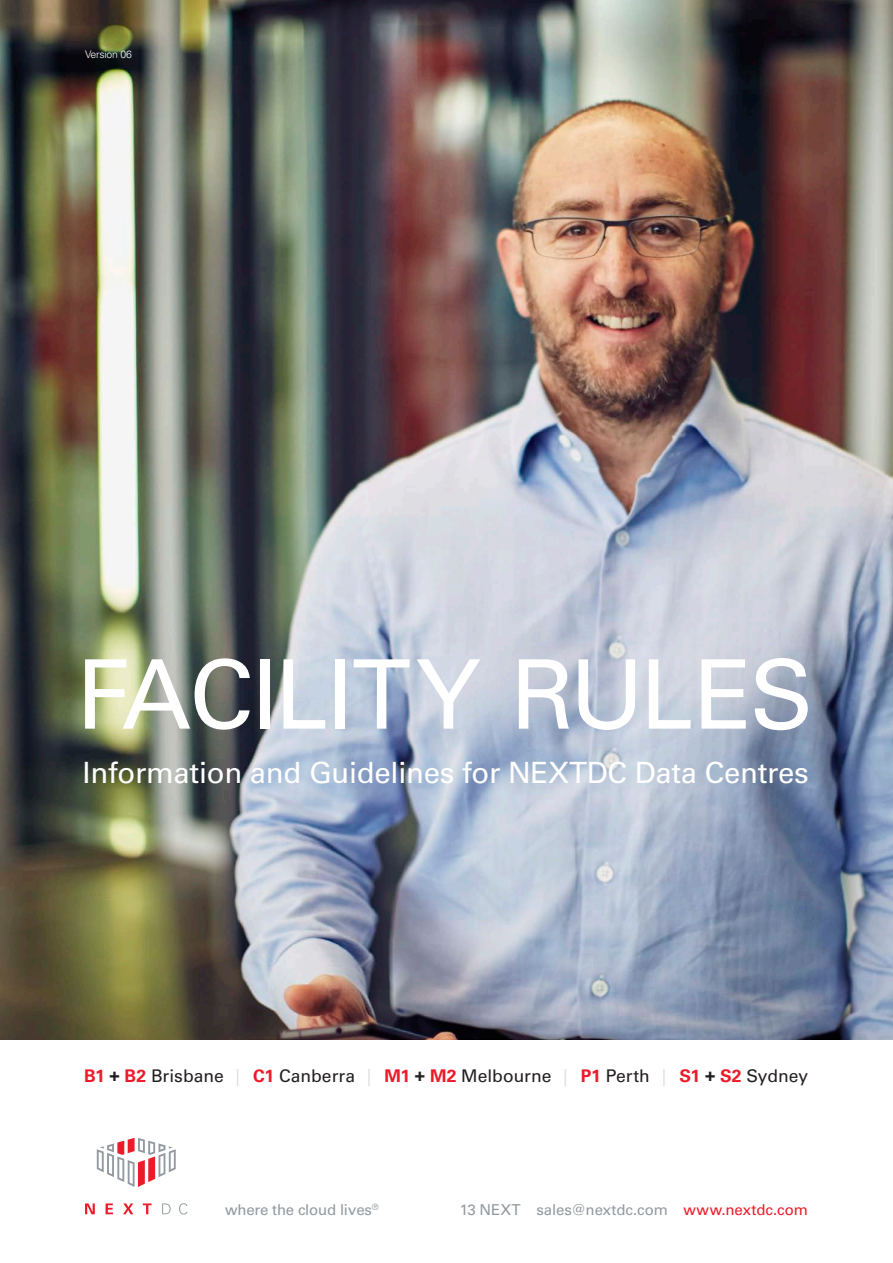
<style>
.page{position:relative;width:893px;height:1263px;background:#fff}
.page>*{position:absolute;margin:0;border:0;box-sizing:border-box;transform-origin:0 0}
.t1{font:96px "Univers LT Std";letter-spacing:-.02em;color:#fff}
.t2{font:29.25px "Univers LT Std";letter-spacing:-.01em;color:#fff}
.t3{font:17.4px "Univers LT Std";color:#231f20}
.t4{font:15px "Univers LT Std";letter-spacing:-.01em;color:#9299a0}
.t5{font:300 10.5px "Univers LT Std";letter-spacing:-.02em;color:#fff}
.s1{font-weight:700;color:#ec1b2a}
.s2{font-weight:700}
.s3{font-weight:300;color:#d8d9db}
.s4{color:#ec1b2a}
</style>
<div class="page">
<img style="left:0;top:0;width:893px;height:1040px">
<svg style="left:85px;top:1203px;width:10px;height:11px"></svg>
<svg style="left:106px;top:1203px;width:7px;height:11px"></svg>
<svg style="left:123px;top:1203px;width:10px;height:11px"></svg>
<svg style="left:143px;top:1203px;width:9px;height:11px"></svg>
<svg style="left:162px;top:1203px;width:9px;height:11px"></svg>
<svg style="left:179px;top:1203px;width:8px;height:11px"></svg>
<svg style="left:97px;top:1138px;width:79px;height:49px"></svg>
<p class="t5" style="left:85px;top:48px;width:48px">Version 06</p>
<h1 class="t1" style="left:76px;top:638px;width:739px">FACILITY RULES</h1>
<h2 class="t2" style="left:83px;top:755px;width:728px">Information and Guidelines for NEXTDC Data Centres</h2>
<p class="t3" style="left:84px;top:1066px;width:726px"><span class="s1">B1</span> <span class="s2">+</span> <span class="s1">B2</span> Brisbane <span class="s3">|</span> <span class="s1">C1</span> Canberra <span class="s3">|</span> <span class="s1">M1</span> <span class="s2">+</span> <span class="s1">M2</span> Melbourne <span class="s3">|</span> <span class="s1">P1</span> Perth <span class="s3">|</span> <span class="s1">S1</span> <span class="s2">+</span> <span class="s1">S2</span> Sydney</p>
<p class="t4" style="left:225px;top:1200px;width:155px">where the cloud lives<sup>®</sup></p>
<p class="t4" style="left:460px;top:1200px;width:349px">13 NEXT sales@nextdc.com <span class="s4">www.nextdc.com</span></p>
</div>
